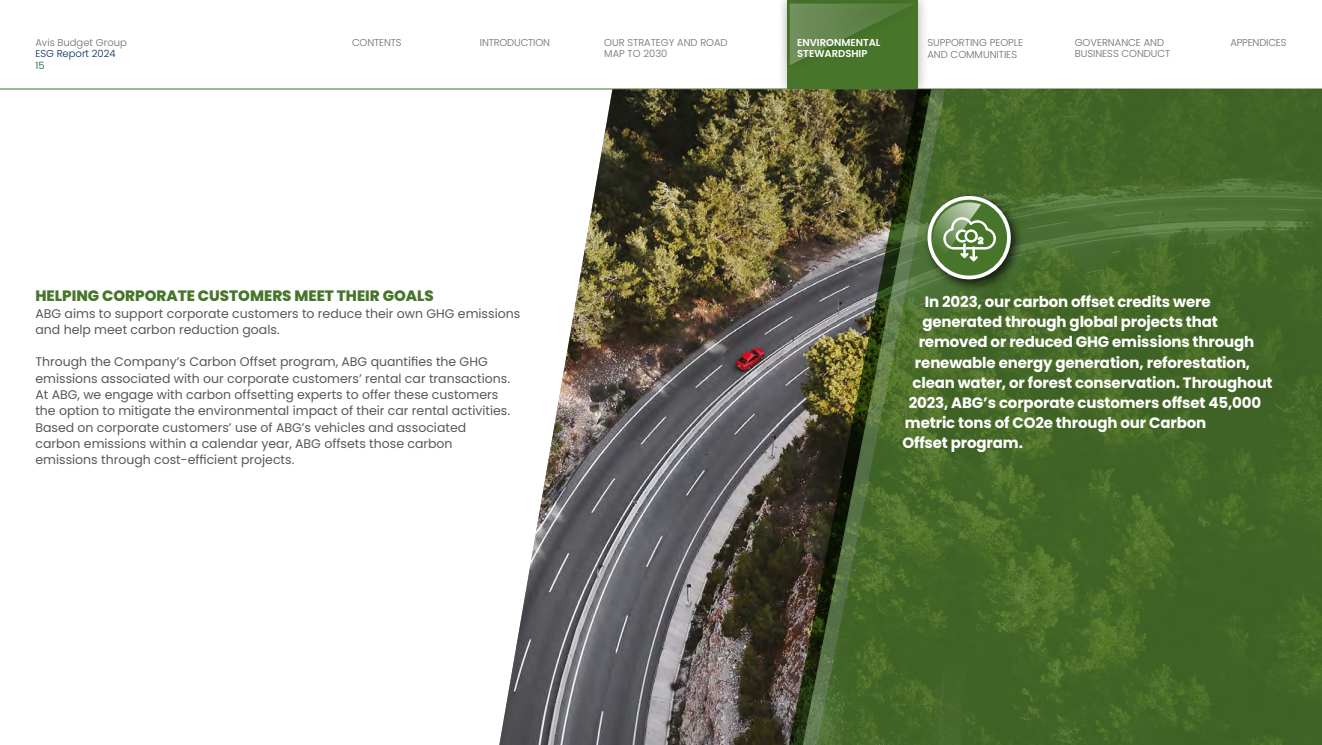
<style>
.page{position:relative;width:1322px;height:745px;background:#fff}
.page>*{position:absolute;margin:0;border:0;box-sizing:border-box;transform-origin:0 0}
.t1{font:700 15px "Poppins";letter-spacing:-.01em;color:#fff}
.t2{font:800 15px "Poppins";color:#47752a}
.t3{font:12.5px/16.2px "Poppins";color:#575756}
.t4{font:300 10px/11.2px "Poppins";color:#6b6c6b}
.t5{font:600 10px/11.2px "Poppins";color:#fff}
.t6{font:300 10px "Poppins";color:#00285f}
.t7{font:300 10px "Poppins";color:#005641}
</style>
<div class="page">
<div style="left:776px;top:0;width:153px;height:101px;background:#000;opacity:.3"></div>
<div style="left:788px;top:0;width:130px;height:89px;background:#47752a"></div>
<div style="left:778px;top:0;width:147px;height:75px;background:#000;opacity:.3"></div>
<svg style="left:789px;top:4px;width:126px;height:61px"></svg>
<hr style="left:0;top:89px;width:1322px;height:1px;background:#47752a">
<img style="left:499px;top:89px;width:290px;height:655px">
<svg style="left:945px;top:89px;width:377px;height:655px;fill:#416526"></svg>
<img style="left:789px;top:89px;width:13px;height:655px">
<img style="left:802px;top:89px;width:143px;height:655px">
<div style="left:923px;top:191px;width:101px;height:101px;background:#000;opacity:.75"></div>
<svg style="left:929px;top:198px;width:80px;height:79px"></svg>
<div style="left:927px;top:196px;width:84px;height:83px;border:4px solid #fff;border-radius:50%"></div>
<svg style="left:933px;top:202px;width:63px;height:59px"></svg>
<p class="t4" style="left:35px;top:37px;width:93px">Avis Budget Group</p>
<p class="t4" style="left:480px;top:37px;width:72px">INTRODUCTION</p>
<p class="t4" style="left:1230px;top:37px;width:58px">APPENDICES</p>
<p class="t6" style="left:35px;top:48px;width:82px">ESG Report 2024</p>
<p class="t7" style="left:35px;top:60px;width:11px">15</p>
<p class="t4" style="left:352px;top:37px;width:51px">CONTENTS</p>
<p class="t5" style="left:797px;top:37px;width:85px">ENVIRONMENTAL<br>STEWARDSHIP</p>
<p class="t4" style="left:927px;top:36px;width:97px;line-height:12px">SUPPORTING PEOPLE<br>AND COMMUNITIES</p>
<p class="t4" style="left:1075px;top:37px;width:97px">GOVERNANCE AND<br>BUSINESS CONDUCT</p>
<p class="t4" style="left:604px;top:37px;width:125px">OUR STRATEGY AND ROAD<br>MAP TO 2030</p>
<p class="t2" style="left:35px;top:287px;width:400px">HELPING CORPORATE CUSTOMERS MEET THEIR GOALS</p>
<p class="t3" style="left:35px;top:305px;width:486px">ABG aims to support corporate customers to reduce their own GHG emissions and help meet carbon reduction goals.</p>
<p class="t3" style="left:35px;top:354px;width:476px">Through the Company’s Carbon Offset program, ABG quantifies the GHG emissions associated with our corporate customers’ rental car transactions.<br>At ABG, we engage with carbon offsetting experts to offer these customers the option to mitigate the environmental impact of their car rental activities.<br>Based on corporate customers’ use of ABG’s vehicles and associated carbon emissions within a calendar year, ABG offsets those carbon emissions through cost-efficient projects.</p>
<p class="t1" style="left:925px;top:293px;width:287px">In 2023, our carbon offset credits were</p>
<p class="t1" style="left:922px;top:313px;width:297px">generated through global projects that</p>
<p class="t1" style="left:918px;top:333px;width:337px">removed or reduced GHG emissions through</p>
<p class="t1" style="left:915px;top:353px;width:337px">renewable energy generation, reforestation,</p>
<p class="t1" style="left:912px;top:373px;width:362px">clean water, or forest conservation. Throughout</p>
<p class="t1" style="left:908px;top:393px;width:354px">2023, ABG’s corporate customers offset 45,000</p>
<p class="t1" style="left:905px;top:413px;width:303px">metric tons of CO2e through our Carbon</p>
<p class="t1" style="left:902px;top:433px;width:122px">Offset program.</p>
</div>
